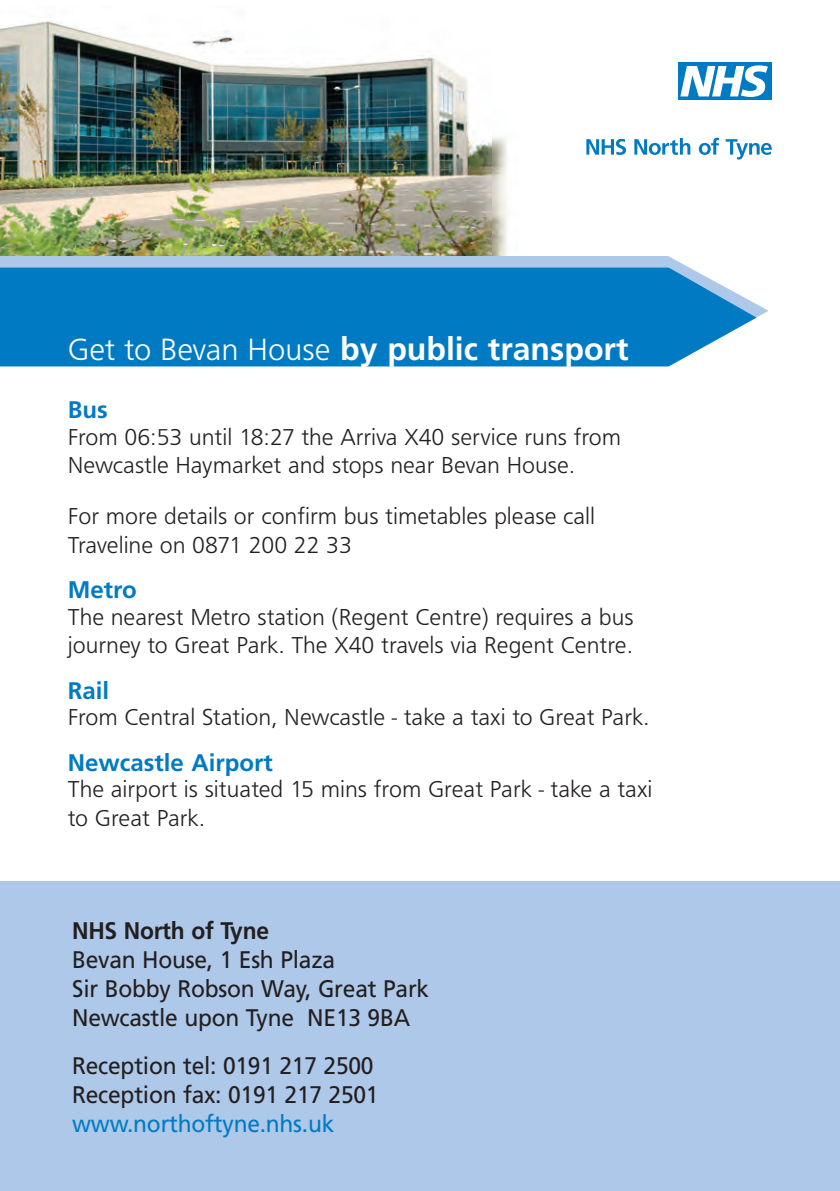
<style>
.page{position:relative;width:840px;height:1191px;background:#fff}
.page>*{position:absolute;margin:0;border:0;box-sizing:border-box;transform-origin:0 0}
.t1{font:700 32px "Frutiger";color:#fff}
.t2{font:300 24px/28.8px "Frutus T";color:#231f20}
.t3{font:24px/28.8px "Frutiger";letter-spacing:-.01em;color:#231f20;scale:.95 1}
.t4{font:700 24px "Frutiger";color:#007bc3}
.t5{font:24px "Frutiger";letter-spacing:-.01em;color:#007bc3;scale:.95 1}
.t6{font:700 24px "Frutiger";letter-spacing:-.01em;color:#231f20;scale:.95 1}
.s1{font-family:"Frutus T";font-weight:300}
</style>
<div class="page">
<img style="left:0;top:20px;width:507px;height:236px">
<div style="left:0;top:881px;width:839px;height:310px;background:#adc8e8"></div>
<svg style="left:0;top:256px;width:768px;height:62px;fill:#adc8e8"></svg>
<div style="left:0;top:268px;width:756px;height:98px;background:#007bc3"></div>
<div style="left:677px;top:62px;width:94px;height:38px;background:#007ac2"></div>
<svg style="left:680px;top:65px;width:87px;height:32px"></svg>
<svg style="left:586px;top:139px;width:39px;height:16px"></svg>
<svg style="left:634px;top:138px;width:56px;height:17px"></svg>
<svg style="left:698px;top:138px;width:20px;height:17px"></svg>
<svg style="left:725px;top:139px;width:46px;height:20px"></svg>
<h1 class="t1" style="left:68px;top:336px;width:562px"><span class="s1">Get to Bevan House</span> by public transport</h1>
<p class="t4" style="left:68px;top:400px;width:41px">Bus</p>
<p class="t2" style="left:68px;top:422px;width:554px">From 06:53 until 18:27 the Arriva X40 service runs from<br>Newcastle Haymarket and stops near Bevan House.</p>
<p class="t2" style="left:68px;top:501px;width:528px">For more details or confirm bus timetables please call<br>Traveline on 0871 200 22 33</p>
<p class="t4" style="left:68px;top:580px;width:70px">Metro</p>
<p class="t2" style="left:68px;top:602px;width:567px">The nearest Metro station (Regent Centre) requires a bus journey to Great Park. The X40 travels via Regent Centre.</p>
<p class="t4" style="left:68px;top:680px;width:43px">Rail</p>
<p class="t2" style="left:68px;top:702px;width:583px">From Central Station, Newcastle - take a taxi to Great Park.</p>
<p class="t4" style="left:68px;top:752px;width:206px">Newcastle Airport</p>
<p class="t2" style="left:68px;top:774px;width:586px">The airport is situated 15 mins from Great Park - take a taxi to Great Park.</p>
<p class="t6" style="left:72px;top:921px;width:209px">NHS North of Tyne</p>
<p class="t3" style="left:72px;top:947px;width:377px">Bevan House, 1 Esh Plaza<br>Sir Bobby Robson Way, Great Park<br>Newcastle upon Tyne NE13 9BA</p>
<p class="t3" style="left:72px;top:1053px;width:324px">Reception tel: 0191 217 2500<br>Reception fax: 0191 217 2501</p>
<p class="t5" style="left:72px;top:1113px;width:277px">www.northoftyne.nhs.uk</p>
</div>
